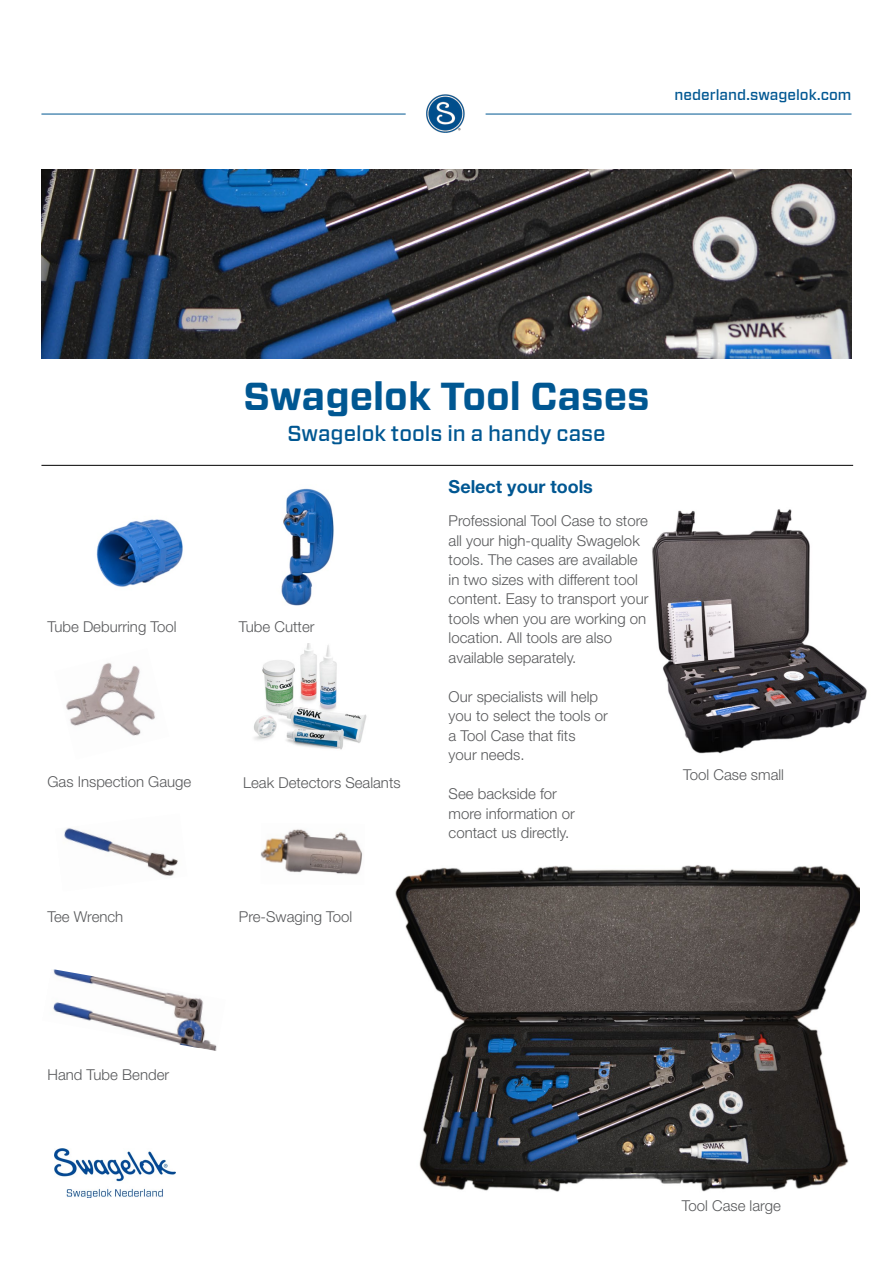
<style>
.page{position:relative;width:893px;height:1263px;background:#fff}
.page>*{position:absolute;margin:0;border:0;box-sizing:border-box;transform-origin:0 0}
.t1{font:700 39px "Forza";color:#005792}
.t2{font:500 21.75px "Forza";color:#005792}
.t3{font:700 18px "Helvetica Neue LT Std";color:#005792}
.t4{font:300 15px/19.5px "Helvetica Neue LT Std";color:#58595b}
.t5{font:500 15px "Forza";color:#005792}
</style>
<div class="page">
<img style="left:652px;top:509px;width:215px;height:245px">
<img style="left:254px;top:643px;width:113px;height:107px">
<img style="left:96px;top:519px;width:87px;height:68px">
<img style="left:281px;top:488px;width:53px;height:118px">
<img style="left:66px;top:662px;width:89px;height:74px">
<img style="left:395px;top:865px;width:464px;height:327px">
<img style="left:41px;top:169px;width:810px;height:189px">
<hr style="left:41px;top:114px;width:365px;height:1px;background:#005792">
<hr style="left:486px;top:114px;width:365px;height:1px;background:#005792">
<img style="left:426px;top:94px;width:39px;height:39px">
<hr style="left:41px;top:465px;width:812px;height:1px;background:#000">
<img style="left:261px;top:829px;width:102px;height:46px">
<img style="left:64px;top:828px;width:114px;height:48px">
<img style="left:53px;top:969px;width:164px;height:82px">
<img style="left:54px;top:1148px;width:121px;height:49px">
<p class="t5" style="left:674px;top:85px;width:179px">nederland.swagelok.com</p>
<p class="t1" style="left:243px;top:370px;width:408px">Swagelok Tool Cases</p>
<p class="t2" style="left:287px;top:419px;width:320px">Swagelok tools in a handy case</p>
<p class="t4" style="left:47px;top:616px;width:131px">Tube Deburring Tool</p>
<p class="t4" style="left:239px;top:616px;width:77px">Tube Cutter</p>
<p class="t4" style="left:47px;top:772px;width:145px">Gas Inspection Gauge</p>
<p class="t4" style="left:243px;top:772px;width:159px">Leak Detectors Sealants</p>
<p class="t4" style="left:47px;top:906px;width:77px">Tee Wrench</p>
<p class="t4" style="left:239px;top:906px;width:115px">Pre-Swaging Tool</p>
<p class="t3" style="left:449px;top:476px;width:146px">Select your tools</p>
<p class="t4" style="left:449px;top:511px;width:201px">Professional Tool Case to store all your high-quality Swagelok tools. The cases are available in two sizes with different tool content. Easy to transport your tools when you are working on location. All tools are also available separately.</p>
<p class="t4" style="left:449px;top:686px;width:161px">Our specialists will help you to select the tools or a Tool Case that fits<br>your needs.</p>
<p class="t4" style="left:449px;top:784px;width:128px">See backside for more information or contact us directly.</p>
<p class="t4" style="left:683px;top:765px;width:102px">Tool Case small</p>
<p class="t4" style="left:47px;top:1064px;width:123px">Hand Tube Bender</p>
<p class="t4" style="left:682px;top:1196px;width:101px">Tool Case large</p>
</div>
